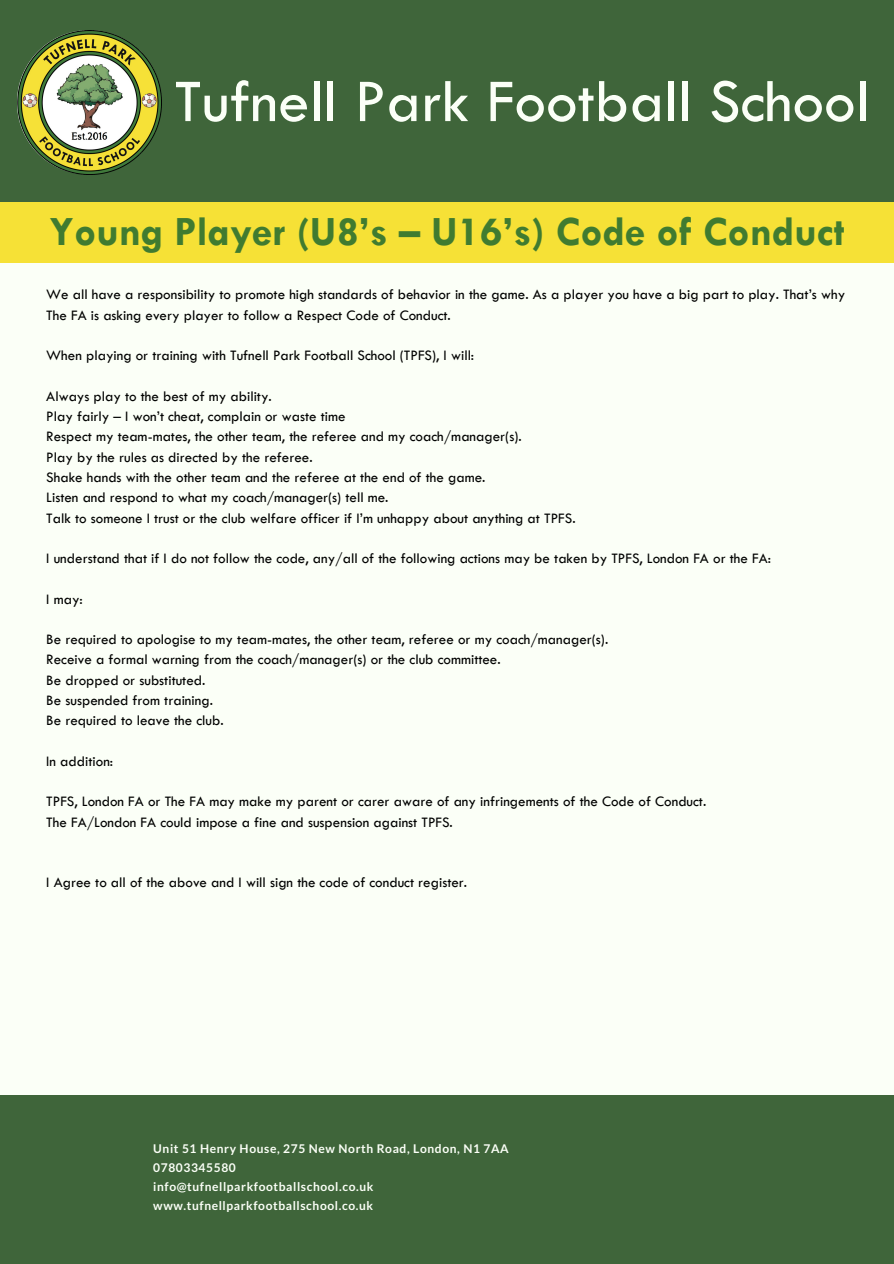
<style>
.page{position:relative;width:894px;height:1264px;background:#fff}
.page>*{position:absolute;margin:0;border:0;box-sizing:border-box;transform-origin:0 0}
.t1{font:63px "Tw Cen";color:#fbfff7}
.t2{font:700 42px "Tw Cen";color:#407b30}
.t3{font:15px/20.2px "Tw Cen";color:#000}
.t4{font:700 12px/19.2px "Lato";letter-spacing:.05em;color:#fbfff7}
</style>
<div class="page">
<div style="left:0;top:0;width:893px;height:1263px;background:#fbfff7"></div>
<div style="left:0;top:0;width:893px;height:202px;background:#3f653a"></div>
<div style="left:0;top:1095px;width:893px;height:168px;background:#3f653a"></div>
<img style="left:18px;top:30px;width:144px;height:144px">
<div style="left:0;top:202px;width:893px;height:61px;background:#f6e136"></div>
<h1 class="t1" style="left:174px;top:67px;width:696px">Tufnell Park Football School</h1>
<h2 class="t2" style="left:50px;top:209px;width:796px">Young Player (U8’s – U16’s) Code of Conduct</h2>
<p class="t3" style="left:46px;top:285px;width:800px">We all have a responsibility to promote high standards of behavior in the game. As a player you have a big part to play. That’s why<br>The FA is asking every player to follow a Respect Code of Conduct.</p>
<p class="t3" style="left:46px;top:345px;width:429px">When playing or training with Tufnell Park Football School (TPFS), I will:</p>
<p class="t3" style="left:46px;top:386px;width:530px">Always play to the best of my ability.<br>Play fairly – I won’t cheat, complain or waste time<br>Respect my team-mates, the other team, the referee and my coach/manager(s).<br>Play by the rules as directed by the referee.<br>Shake hands with the other team and the referee at the end of the game.<br>Listen and respond to what my coach/manager(s) tell me.<br>Talk to someone I trust or the club welfare officer if I’m unhappy about anything at TPFS.</p>
<p class="t3" style="left:46px;top:548px;width:726px">I understand that if I do not follow the code, any/all of the following actions may be taken by TPFS, London FA or the FA:</p>
<p class="t3" style="left:46px;top:589px;width:38px">I may:</p>
<p class="t3" style="left:46px;top:629px;width:563px">Be required to apologise to my team-mates, the other team, referee or my coach/manager(s).<br>Receive a formal warning from the coach/manager(s) or the club committee.<br>Be dropped or substituted.<br>Be suspended from training.<br>Be required to leave the club.</p>
<p class="t3" style="left:46px;top:751px;width:68px">In addition:</p>
<p class="t3" style="left:46px;top:791px;width:661px">TPFS, London FA or The FA may make my parent or carer aware of any infringements of the Code of Conduct.<br>The FA/London FA could impose a fine and suspension against TPFS.</p>
<p class="t3" style="left:46px;top:872px;width:422px">I Agree to all of the above and I will sign the code of conduct register.</p>
<p class="t4" style="left:153px;top:1138px;width:357px">Unit 51 Henry House, 275 New North Road, London, N1 7AA 07803345580<br>info@tufnellparkfootballschool.co.uk www.tufnellparkfootballschool.co.uk</p>
</div>
